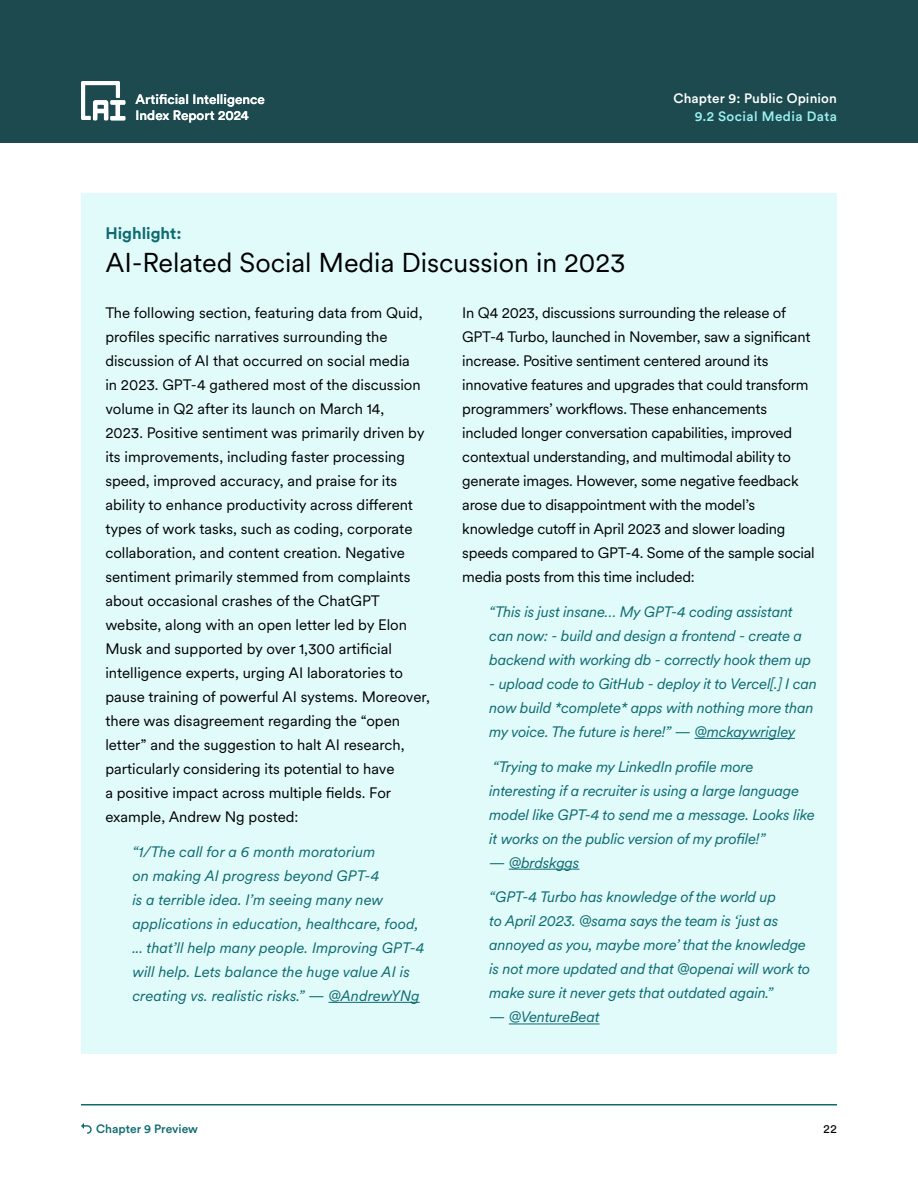
<style>
.page{position:relative;width:918px;height:1188px;background:#fff}
.page>*{position:absolute;margin:0;border:0;box-sizing:border-box;transform-origin:0 0}
.t1{font:27px "Circular XX";color:#000}
.t2{font:700 16.5px "Circular Std";color:#0d6b70}
.t3{font:15px/24px "Circular XX";color:#000}
.t4{font:italic 15px/24px "Circular XX";letter-spacing:-.015em;color:#0d6b70}
.t5{font:500 13.5px/16.5px "Circular Std";color:#fff}
.t6{font:500 13.5px "Circular Std";letter-spacing:.03em;color:#9cf2f2}
.t7{font:500 12px "Circular Std";letter-spacing:-.005em;color:#0d6b70}
.t8{font:12px "Circular Std";color:#000}
</style>
<div class="page">
<svg style="left:81px;top:1123px;width:11px;height:11px"></svg>
<hr style="left:81px;top:1104px;width:756px;height:2px;background:#0d6b70">
<div style="left:0;top:0;width:918px;height:143px;background:#1c4a4f"></div>
<div style="left:81px;top:193px;width:756px;height:861px;background:#e1fbfb"></div>
<svg style="left:81px;top:81px;width:44px;height:39px"></svg>
<hr style="left:328px;top:1002px;width:92px;height:1px;background:#0d6b70">
<hr style="left:694px;top:738px;width:101px;height:1px;background:#0d6b70">
<hr style="left:509px;top:869px;width:71px;height:1px;background:#0d6b70">
<hr style="left:509px;top:1024px;width:91px;height:1px;background:#0d6b70">
<p class="t5" style="left:136px;top:91px;width:131px">Artificial Intelligence<br>Index Report 2024</p>
<p class="t2" style="left:105px;top:222px;width:78px">Highlight:</p>
<p class="t5" style="left:673px;top:89px;width:165px">Chapter 9: Public Opinion</p>
<p class="t6" style="left:695px;top:108px;width:144px">9.2 Social Media Data</p>
<h1 class="t1" style="left:105px;top:245px;width:522px">AI-Related Social Media Discussion in 2023</h1>
<p class="t3" style="left:105px;top:300px;width:326px">The following section, featuring data from Quid, profiles specific narratives surrounding the discussion of AI that occurred on social media<br>in 2023. GPT-4 gathered most of the discussion volume in Q2 after its launch on March 14,<br>2023. Positive sentiment was primarily driven by its improvements, including faster processing speed, improved accuracy, and praise for its ability to enhance productivity across different types of work tasks, such as coding, corporate collaboration, and content creation. Negative sentiment primarily stemmed from complaints about occasional crashes of the ChatGPT website, along with an open letter led by Elon Musk and supported by over 1,300 artificial intelligence experts, urging AI laboratories to pause training of powerful AI systems. Moreover, there was disagreement regarding the “open letter” and the suggestion to halt AI research, particularly considering its potential to have<br>a positive impact across multiple fields. For example, Andrew Ng posted:</p>
<p class="t4" style="left:132px;top:839px;width:294px">“1/The call for a 6 month moratorium<br>on making AI progress beyond GPT-4<br>is a terrible idea. I’m seeing many new applications in education, healthcare, food, ... that’ll help many people. Improving GPT-4 will help. Lets balance the huge value AI is creating vs. realistic risks.” — @AndrewYNg</p>
<p class="t3" style="left:462px;top:300px;width:354px">In Q4 2023, discussions surrounding the release of GPT-4 Turbo, launched in November, saw a significant increase. Positive sentiment centered around its innovative features and upgrades that could transform programmers’ workflows. These enhancements included longer conversation capabilities, improved contextual understanding, and multimodal ability to generate images. However, some negative feedback arose due to disappointment with the model’s knowledge cutoff in April 2023 and slower loading speeds compared to GPT-4. Some of the sample social media posts from this time included:</p>
<p class="t4" style="left:489px;top:599px;width:323px">“This is just insane… My GPT-4 coding assistant can now: - build and design a frontend - create a backend with working db - correctly hook them up</p>
<p class="t4" style="left:489px;top:671px;width:329px">- upload code to GitHub - deploy it to Vercel[.] I can now build *complete* apps with nothing more than my voice. The future is here!” — @mckaywrigley</p>
<p class="t4" style="left:489px;top:754px;width:327px">“Trying to make my LinkedIn profile more interesting if a recruiter is using a large language model like GPT-4 to send me a message. Looks like it works on the public version of my profile!”</p>
<p class="t4" style="left:489px;top:850px;width:92px">— @brdskggs</p>
<p class="t4" style="left:489px;top:885px;width:322px">“GPT-4 Turbo has knowledge of the world up<br>to April 2023. @sama says the team is ‘just as annoyed as you, maybe more’ that the knowledge is not more updated and that @openai will work to make sure it never gets that outdated again.”</p>
<p class="t4" style="left:489px;top:1005px;width:112px">— @VentureBeat</p>
<p class="t7" style="left:96px;top:1121px;width:103px">Chapter 9 Preview</p>
<p class="t8" style="left:823px;top:1122px;width:15px">22</p>
</div>
